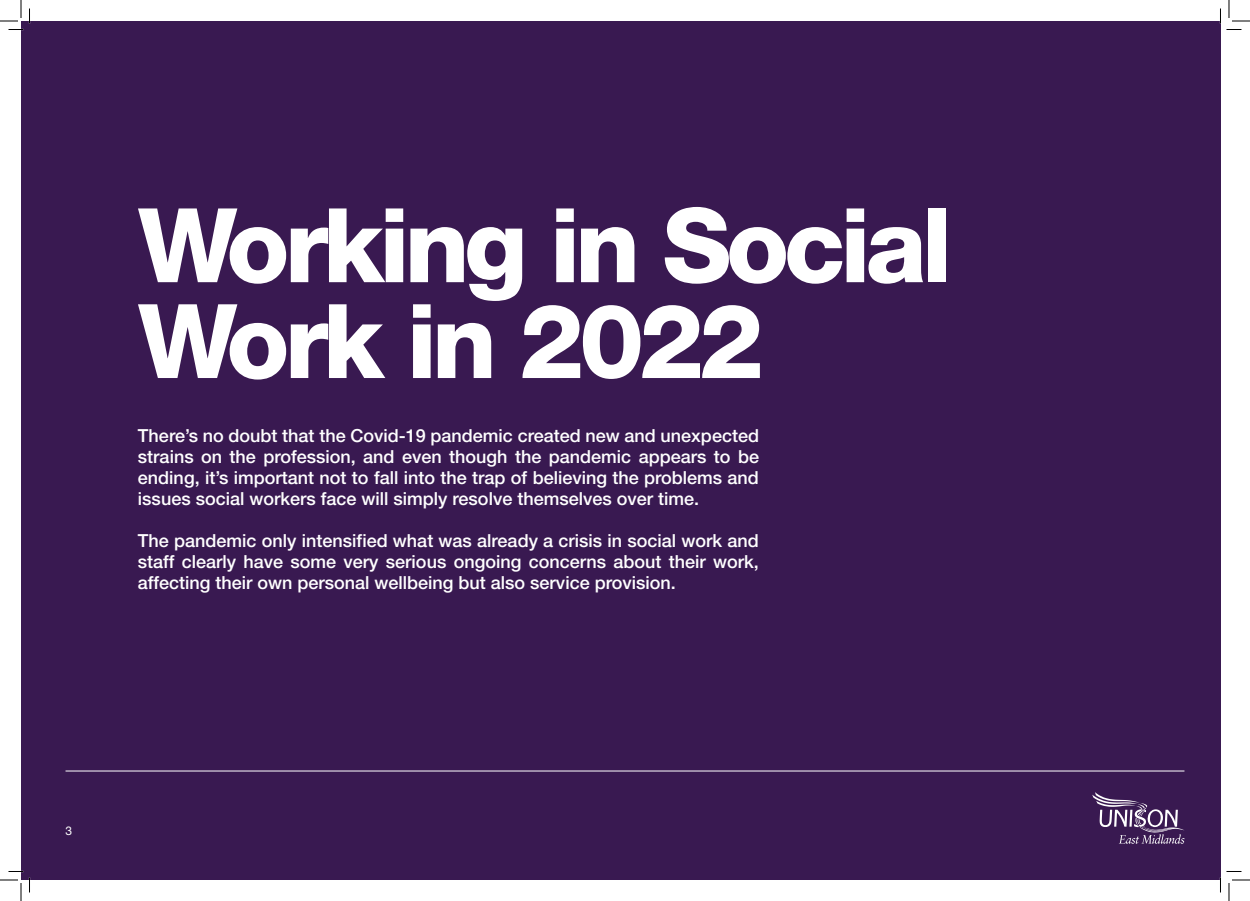
<style>
.page{position:relative;width:1250px;height:901px;background:#fff}
.page>*{position:absolute;margin:0;border:0;box-sizing:border-box;transform-origin:0 0}
.t1{font:103.2px/95.8px "Helvetica Neue LT 85 Hv";letter-spacing:-.05em;color:#fff}
.t2{font:18px/21px "Helvetica Neue LT 65 Md";color:#fff;text-align:justify}
.t3{font:12px "Helvetica Neue LT 55 Rm";color:#fff}
</style>
<div class="page">
<div style="left:21px;top:21px;width:1199px;height:859px;background:#391951"></div>
<hr style="left:66px;top:770px;width:1118px;height:1px;background:#fff">
<svg style="left:1092px;top:792px;width:92px;height:52px"></svg>
<svg style="left:0;top:0;width:30px;height:30px"></svg>
<svg style="left:0;top:871px;width:30px;height:30px"></svg>
<svg style="left:1219px;top:0;width:31px;height:30px"></svg>
<svg style="left:1219px;top:871px;width:31px;height:30px"></svg>
<p class="t1" style="left:138px;top:197px;width:815px">Working in Social<br>Work in 2022</p>
<p class="t2" style="left:138px;top:425px;width:622px">There’s no doubt that the Covid-19 pandemic created new and unexpected strains on the profession, and even though the pandemic appears to be ending, it’s important not to fall into the trap of believing the problems and issues social workers face will simply resolve themselves over time.</p>
<p class="t2" style="left:138px;top:530px;width:622px">The pandemic only intensified what was already a crisis in social work and staff clearly have some very serious ongoing concerns about their work, affecting their own personal wellbeing but also service provision.</p>
<p class="t3" style="left:66px;top:824px;width:8px">3</p>
</div>
